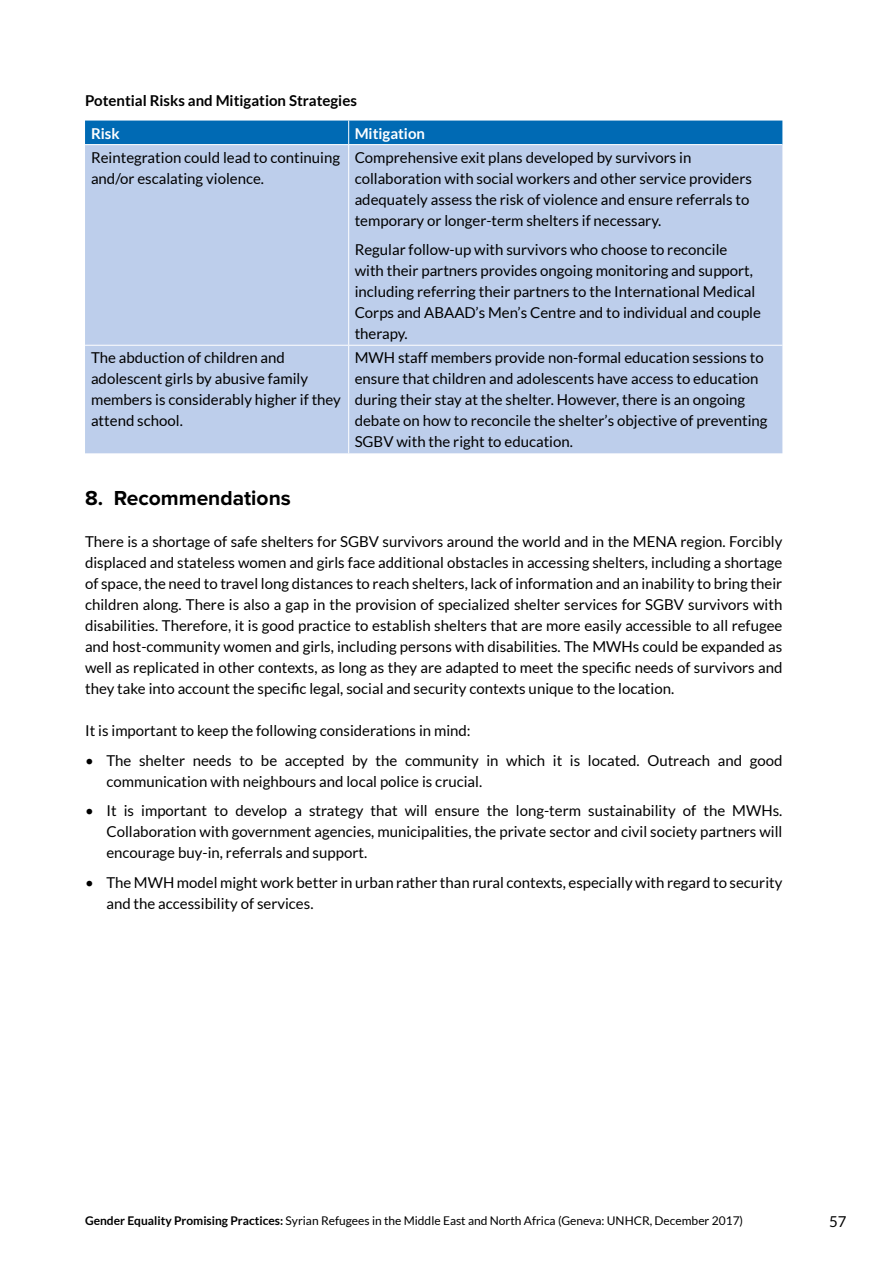
<style>
.page{position:relative;width:893px;height:1263px;background:#fff}
.page>*{position:absolute;margin:0;border:0;box-sizing:border-box;transform-origin:0 0}
.t1{font:700 21px "Proxima Nova";color:#000}
.t2{font:15px/21px "Lato";color:#000}
.t3{font:700 15px "Lato";color:#000}
.t4{font:700 15px "Lato";color:#fff}
.t5{font:12px "Lato";color:#000}
.s1{font-weight:700}
</style>
<div class="page">
<div style="left:85px;top:145px;width:697px;height:308px;background:#bdceeb"></div>
<div style="left:85px;top:121px;width:697px;height:23px;background:#006ab4"></div>
<hr style="left:348px;top:145px;width:1px;height:200px;background:#fff">
<hr style="left:85px;top:345px;width:264px;height:1px;background:#fff">
<hr style="left:349px;top:345px;width:433px;height:1px;background:#fff">
<hr style="left:348px;top:346px;width:1px;height:107px;background:#fff">
<p class="t3" style="left:85px;top:92px;width:273px">Potential Risks and Mitigation Strategies</p>
<p class="t4" style="left:91px;top:125px;width:30px">Risk</p>
<p class="t4" style="left:355px;top:125px;width:72px">Mitigation</p>
<p class="t2" style="left:91px;top:147px;width:251px">Reintegration could lead to continuing and/or escalating violence.</p>
<p class="t2" style="left:355px;top:147px;width:399px">Comprehensive exit plans developed by survivors in collaboration with social workers and other service providers adequately assess the risk of violence and ensure referrals to temporary or longer-term shelters if necessary.</p>
<p class="t2" style="left:355px;top:239px;width:408px">Regular follow-up with survivors who choose to reconcile<br>with their partners provides ongoing monitoring and support, including referring their partners to the International Medical Corps and ABAAD’s Men’s Centre and to individual and couple therapy.</p>
<p class="t2" style="left:91px;top:347px;width:251px">The abduction of children and adolescent girls by abusive family members is considerably higher if they attend school.</p>
<p class="t2" style="left:355px;top:347px;width:414px">MWH staff members provide non-formal education sessions to ensure that children and adolescents have access to education during their stay at the shelter. However, there is an ongoing debate on how to reconcile the shelter’s objective of preventing SGBV with the right to education.</p>
<h1 class="t1" style="left:85px;top:486px;width:207px">8. Recommendations</h1>
<p class="t2" style="left:85px;top:531px;width:699px;text-align:justify">There is a shortage of safe shelters for SGBV survivors around the world and in the MENA region. Forcibly displaced and stateless women and girls face additional obstacles in accessing shelters, including a shortage of space, the need to travel long distances to reach shelters, lack of information and an inability to bring their children along. There is also a gap in the provision of specialized shelter services for SGBV survivors with disabilities. Therefore, it is good practice to establish shelters that are more easily accessible to all refugee and host-community women and girls, including persons with disabilities. The MWHs could be expanded as well as replicated in other contexts, as long as they are adapted to meet the specific needs of survivors and they take into account the specific legal, social and security contexts unique to the location.</p>
<p class="t2" style="left:85px;top:720px;width:387px">It is important to keep the following considerations in mind:</p>
<p class="t2" style="left:106px;top:750px;width:678px;text-indent:-21px">• The shelter needs to be accepted by the community in which it is located. Outreach and good communication with neighbours and local police is crucial.</p>
<p class="t2" style="left:106px;top:800px;width:678px;text-align:justify;text-indent:-21px">• It is important to develop a strategy that will ensure the long-term sustainability of the MWHs.<br>Collaboration with government agencies, municipalities, the private sector and civil society partners will encourage buy-in, referrals and support.</p>
<p class="t2" style="left:106px;top:872px;width:677px;text-indent:-21px">• The MWH model might work better in urban rather than rural contexts, especially with regard to security and the accessibility of services.</p>
<p class="t5" style="left:85px;top:1214px;width:660px"><span class="s1">Gender Equality Promising Practices:</span> Syrian Refugees in the Middle East and North Africa (Geneva: UNHCR, December 2017)</p>
<p class="t2" style="left:829px;top:1210px;width:19px">57</p>
</div>
